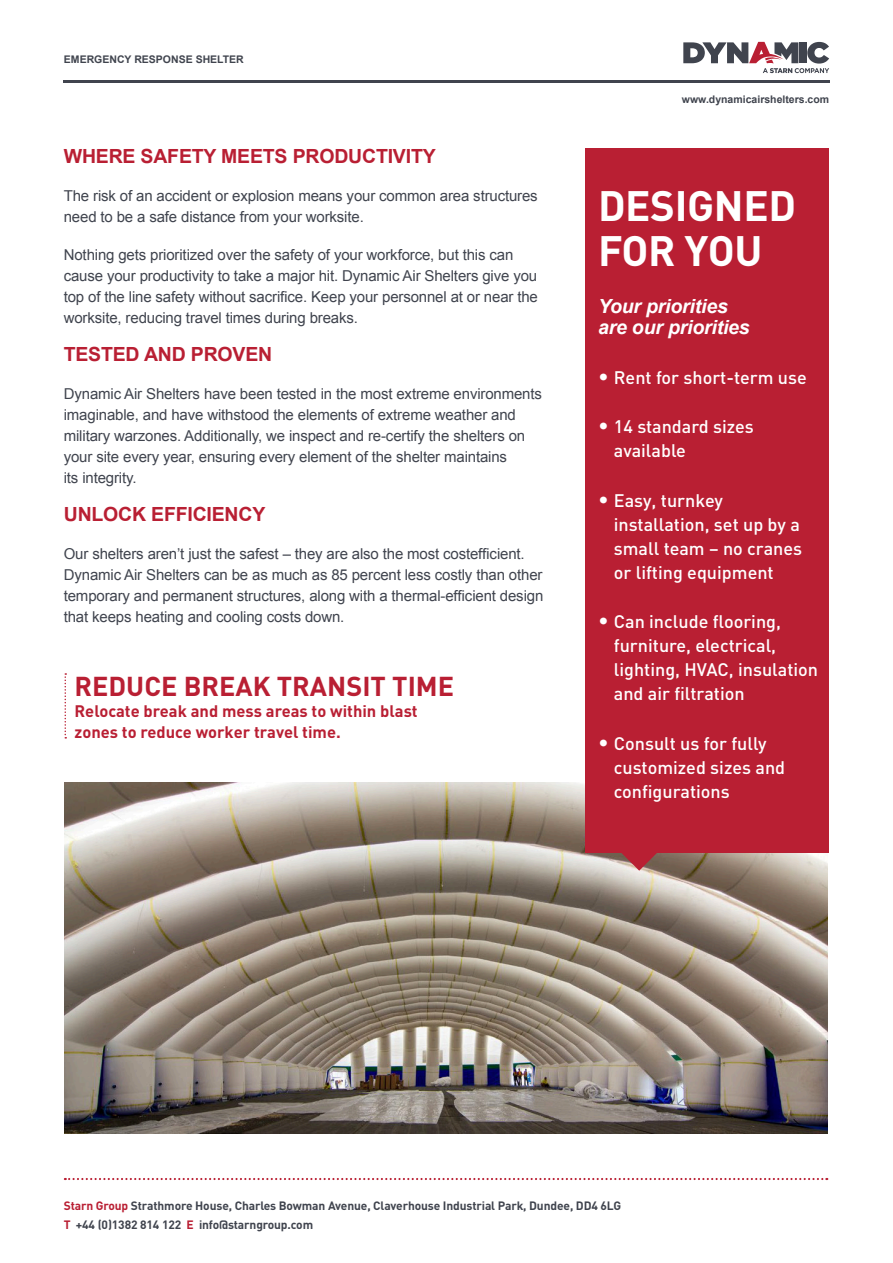
<style>
.page{position:relative;width:893px;height:1263px;background:#fff}
.page>*{position:absolute;margin:0;border:0;box-sizing:border-box;transform-origin:0 0}
.t1{font:700 42px/45px "DIN";letter-spacing:-.01em;color:#fff}
.Heading{font:700 27px "DIN";color:#b91f33}
.Main_text_black{font:700 19.5px "Arial";letter-spacing:-.01em;color:#b91f33}
.t2{font:italic 700 19.5px/21.6px "Arial";letter-spacing:-.01em;color:#fff}
.Main_text_black-2{font:500 18px/24px "DIN";color:#fff}
.Heading-2{font:700 16.5px/21px "DIN";color:#b91f33}
.Main_text_black-3{font:15px/21px "Arial";letter-spacing:-.01em;color:#40444e}
.t3{font:700 12px/19.5px "DIN";letter-spacing:-.01em;color:#40444e}
.t4{font:700 10.5px "Arial";color:#40444e}
.s1{font-size:21px}
.s2{color:#b91f33}
</style>
<div class="page">
<svg style="left:65px;top:1178px;width:762px;height:2px"></svg>
<hr style="left:64px;top:80px;width:765px;height:3px;background:#40444e">
<svg style="left:683px;top:42px;width:146px;height:31px"></svg>
<img style="left:65px;top:782px;width:762px;height:351px">
<div style="left:585px;top:148px;width:244px;height:705px;background:#b91f33"></div>
<svg style="left:614px;top:853px;width:51px;height:18px"></svg>
<svg style="left:65px;top:673px;width:1px;height:65px"></svg>
<p class="t4" style="left:64px;top:53px;width:181px">EMERGENCY RESPONSE SHELTER</p>
<p class="Main_text_black" style="left:64px;top:143px;width:373px">WHERE SAFETY MEETS PRODUCTIVITY</p>
<p class="Main_text_black-3" style="left:64px;top:185px;width:475px">The risk of an accident or explosion means your common area structures need to be a safe distance from your worksite.</p>
<p class="Main_text_black-3" style="left:64px;top:244px;width:476px">Nothing gets prioritized over the safety of your workforce, but this can cause your productivity to take a major hit. Dynamic Air Shelters give you top of the line safety without sacrifice. Keep your personnel at or near the worksite, reducing travel times during breaks.</p>
<p class="Main_text_black" style="left:64px;top:341px;width:210px">TESTED AND PROVEN</p>
<p class="Main_text_black-3" style="left:64px;top:383px;width:480px">Dynamic Air Shelters have been tested in the most extreme environments imaginable, and have withstood the elements of extreme weather and military warzones. Additionally, we inspect and re-certify the shelters on your site every year, ensuring every element of the shelter maintains<br>its integrity.</p>
<p class="Main_text_black" style="left:64px;top:501px;width:203px">UNLOCK EFFICIENCY</p>
<p class="Main_text_black-3" style="left:64px;top:543px;width:481px">Our shelters aren’t just the safest – they are also the most costefficient.<br>Dynamic Air Shelters can be as much as 85 percent less costly than other temporary and permanent structures, along with a thermal-efficient design that keeps heating and cooling costs down.</p>
<p class="Heading" style="left:74px;top:669px;width:381px">REDUCE BREAK TRANSIT TIME</p>
<p class="Heading-2" style="left:74px;top:700px;width:345px">Relocate break and mess areas to within blast zones to reduce worker travel time.</p>
<p class="t4" style="left:682px;top:92px;width:149px">www.dynamicairshelters.com</p>
<p class="t1" style="left:598px;top:182px;width:199px">DESIGNED<br>FOR YOU</p>
<p class="t2" style="left:598px;top:296px;width:153px">Your priorities are our priorities</p>
<p class="Main_text_black-2" style="left:598px;top:365px;width:210px"><span class="s1">•</span> Rent for short-term use</p>
<p class="Main_text_black-2" style="left:614px;top:414px;width:142px;text-indent:-16px"><span class="s1">•</span> 14 standard sizes available</p>
<p class="Main_text_black-2" style="left:614px;top:488px;width:190px;text-indent:-16px"><span class="s1">•</span> Easy, turnkey installation, set up by a small team – no cranes or lifting equipment</p>
<p class="Main_text_black-2" style="left:614px;top:609px;width:206px;text-indent:-16px"><span class="s1">•</span> Can include flooring, furniture, electrical, lighting, HVAC, insulation and air filtration</p>
<p class="Main_text_black-2" style="left:614px;top:731px;width:173px;text-indent:-16px"><span class="s1">•</span> Consult us for fully customized sizes and configurations</p>
<p class="t3" style="left:64px;top:1195px;width:559px"><span class="s2">Starn Group</span> Strathmore House, Charles Bowman Avenue, Claverhouse Industrial Park, Dundee, DD4 6LG<br><span class="s2">T</span> +44 (0)1382 814 122 <span class="s2">E</span> info@starngroup.com</p>
</div>
